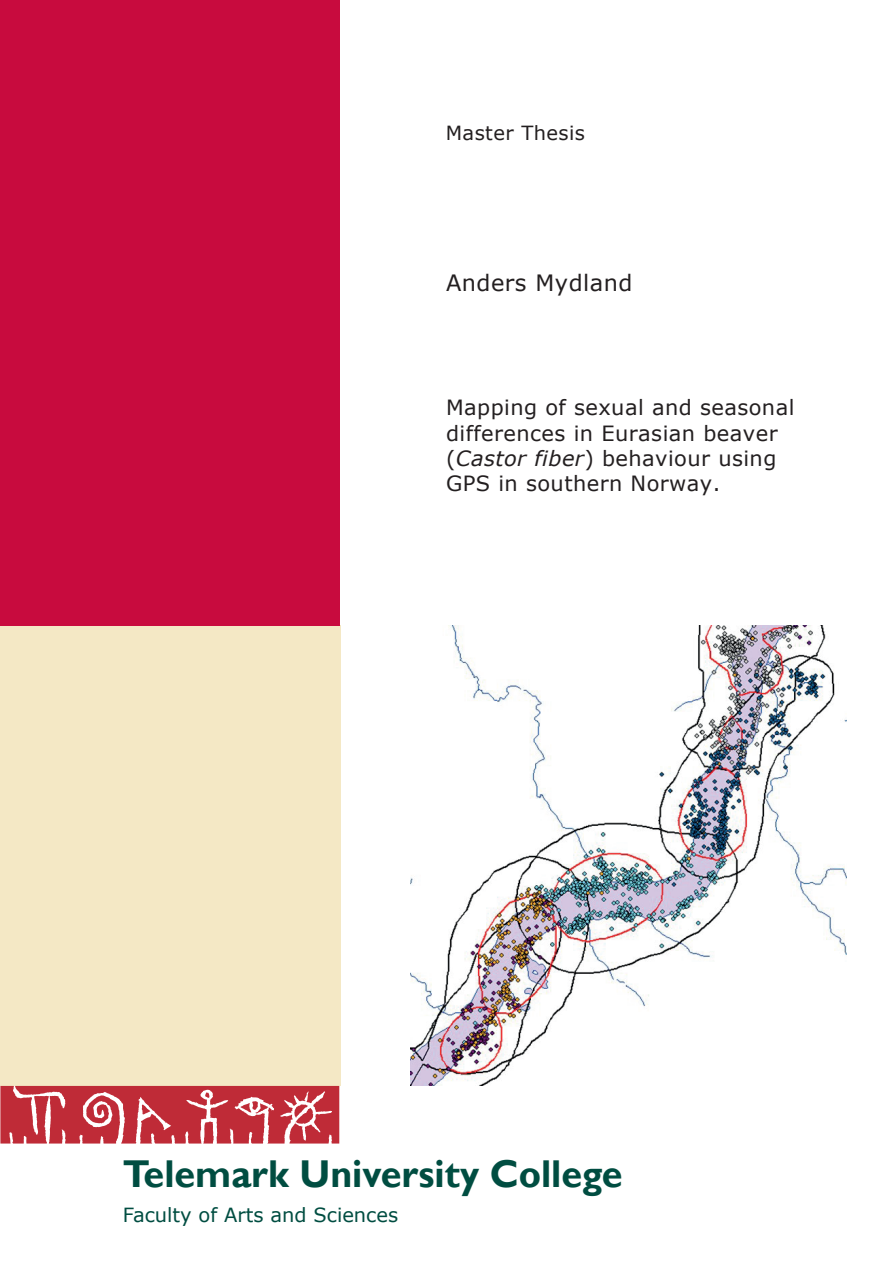
<style>
.page{position:relative;width:893px;height:1263px;background:#fff}
.page>*{position:absolute;margin:0;border:0;box-sizing:border-box;transform-origin:0 0}
.t1{font:700 38.7px "Gill Sans";color:#004d41}
.t2{font:22.5px "Verdana";letter-spacing:.02em;color:#231f20}
.t3{font:21px/25.2px "Verdana";letter-spacing:.02em;color:#231f20}
.t4{font:19.5px "Verdana";color:#004d41}
.t5{font:19.5px "Verdana";letter-spacing:.02em;color:#231f20}
.s1{font-style:italic}
</style>
<div class="page">
<div style="left:0;top:625px;width:340px;height:461px;background:#f4e8c5"></div>
<div style="left:0;top:0;width:339px;height:625px;background:#c80b3e"></div>
<svg style="left:0;top:1086px;width:339px;height:57px;background:#ca505a"></svg>
<img style="left:410px;top:625px;width:436px;height:461px">
<p class="t5" style="left:446px;top:120px;width:141px">Master Thesis</p>
<p class="t2" style="left:446px;top:268px;width:188px">Anders Mydland</p>
<p class="t3" style="left:446px;top:395px;width:350px">Mapping of sexual and seasonal differences in Eurasian beaver (<span class="s1">Castor fiber</span>) behaviour using<br>GPS in southern Norway.</p>
<h1 class="t1" style="left:123px;top:1151px;width:501px">Telemark University College</h1>
<p class="t4" style="left:123px;top:1201px;width:277px">Faculty of Arts and Sciences</p>
</div>
